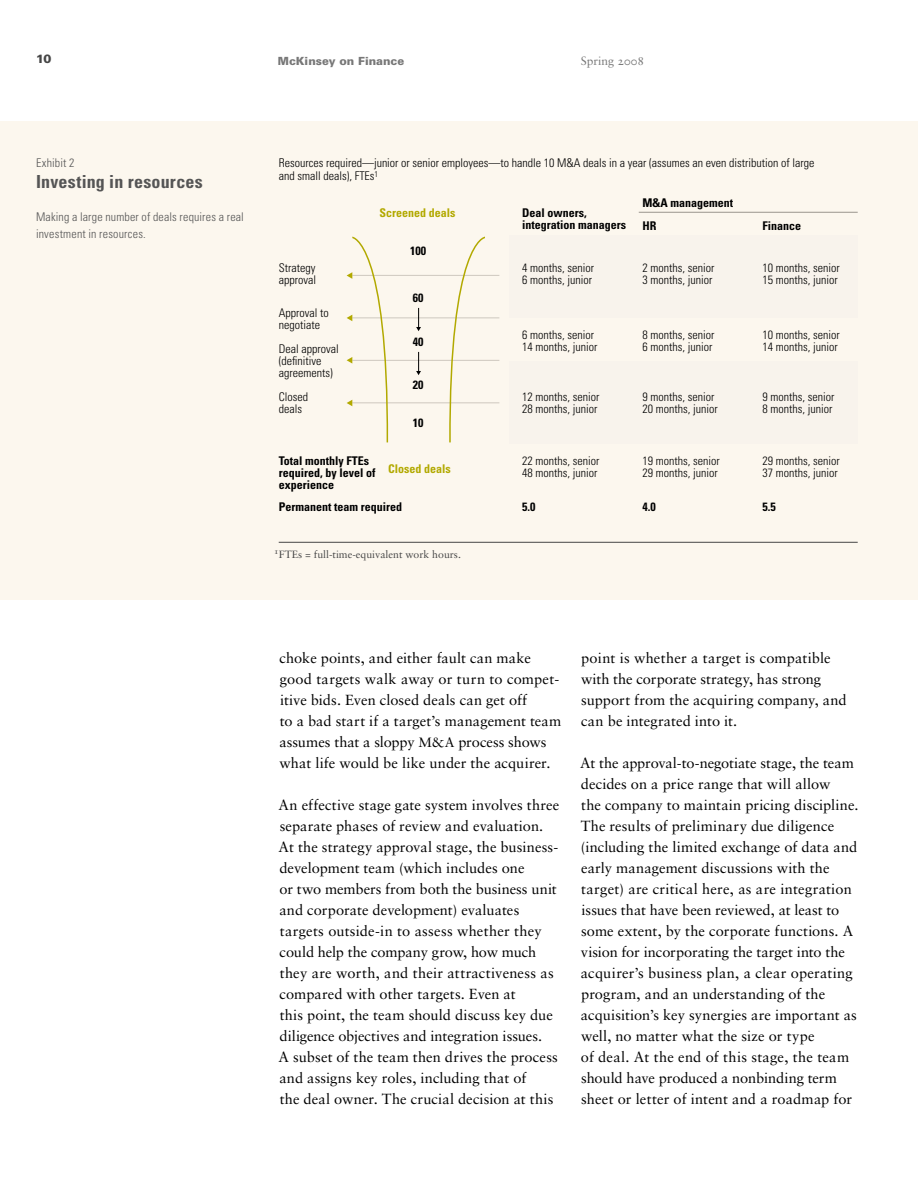
<style>
.page{position:relative;width:918px;height:1188px;background:#fff}
.page>*{position:absolute;margin:0;border:0;box-sizing:border-box;transform-origin:0 0}
.t1{font:700 condensed 18px "Univers LT Std";letter-spacing:.015em;color:#555}
.t2{font:14.7px/21px "Sabon LT Std";letter-spacing:.005em;color:#000}
.t3{font:300 condensed 12px/12px "Univers LT Std";color:#000}
.t4{font:700 condensed 12px/12px "Univers LT Std";color:#000}
.t5{font:300 condensed 12px/16.5px "Univers LT Std";letter-spacing:.015em;color:#555}
.t6{font:700 condensed 12px "Univers LT Std";color:#b2a900}
.t7{font:12px "Sabon LT Std";color:#777}
.t8{font:900 12px "Univers LT Std";color:#464646}
.t9{font:900 11.25px "Univers LT Std";color:#777}
.t10{font:10.5px "Sabon LT Std";color:#464646}
.s1{font-size:13.5px}
</style>
<div class="page">
<div style="left:0;top:122px;width:918px;height:478px;background:#fcf7ee"></div>
<div style="left:509px;top:235px;width:349px;height:83px;background:#f8f3ec"></div>
<div style="left:509px;top:361px;width:349px;height:83px;background:#f8f3ec"></div>
<hr style="left:639px;top:212px;width:219px;height:1px;background:#9a958e">
<hr style="left:352px;top:275px;width:147px;height:1px;background:#cec8bf">
<hr style="left:352px;top:318px;width:147px;height:1px;background:#cec8bf">
<hr style="left:352px;top:403px;width:147px;height:1px;background:#cec8bf">
<hr style="left:352px;top:360px;width:147px;height:1px;background:#cec8bf">
<svg style="left:416px;top:308px;width:5px;height:23px"></svg>
<svg style="left:416px;top:352px;width:5px;height:23px"></svg>
<svg style="left:448px;top:236px;width:38px;height:207px"></svg>
<hr style="left:279px;top:542px;width:579px;height:1px;background:#464646">
<svg style="left:347px;top:236px;width:42px;height:207px"></svg>
<p class="t8" style="left:36px;top:51px;width:17px">10</p>
<p class="t9" style="left:278px;top:54px;width:128px">McKinsey on Finance</p>
<p class="t7" style="left:581px;top:53px;width:65px">Spring 2008</p>
<p class="t5" style="left:36px;top:155px;width:40px">Exhibit 2</p>
<p class="t1" style="left:36px;top:171px;width:168px">Investing in resources</p>
<p class="t5" style="left:36px;top:209px;width:209px">Making a large number of deals requires a real investment in resources.</p>
<p class="t3" style="left:279px;top:156px;width:537px;line-height:13.5px">Resources required—junior or senior employees—to handle 10 M&amp;A deals in a year (assumes an even distribution of large and small deals), FTEs<sup>1</sup></p>
<p class="t4" style="left:643px;top:197px;width:92px">M&amp;A management</p>
<p class="t4" style="left:522px;top:207px;width:105px">Deal owners, integration managers</p>
<p class="t6" style="left:379px;top:206px;width:77px">Screened deals</p>
<p class="t4" style="left:643px;top:219px;width:16px">HR</p>
<p class="t4" style="left:762px;top:219px;width:40px">Finance</p>
<p class="t3" style="left:279px;top:262px;width:39px">Strategy approval</p>
<p class="t3" style="left:279px;top:306px;width:51px">Approval to negotiate</p>
<p class="t3" style="left:279px;top:343px;width:61px">Deal approval (definitive agreements)</p>
<p class="t3" style="left:279px;top:391px;width:31px">Closed deals</p>
<p class="t4" style="left:410px;top:245px;width:17px">100</p>
<p class="t4" style="left:413px;top:291px;width:12px">60</p>
<p class="t4" style="left:413px;top:335px;width:12px">40</p>
<p class="t4" style="left:413px;top:379px;width:12px">20</p>
<p class="t4" style="left:413px;top:417px;width:12px">10</p>
<p class="t4" style="left:279px;top:455px;width:98px">Total monthly FTEs required, by level of experience</p>
<p class="t4" style="left:279px;top:501px;width:125px">Permanent team required</p>
<p class="t6" style="left:388px;top:461px;width:64px">Closed deals</p>
<p class="t10" style="left:274px;top:548px;width:188px"><sup>1</sup>FTEs = full-time-equivalent work hours.</p>
<p class="t3" style="left:522px;top:262px;width:73px">4 months, senior<br>6 months, junior</p>
<p class="t3" style="left:643px;top:262px;width:73px">2 months, senior<br>3 months, junior</p>
<p class="t3" style="left:762px;top:262px;width:79px">10 months, senior<br>15 months, junior</p>
<p class="t3" style="left:522px;top:328px;width:77px">6 months, senior<br>14 months, junior</p>
<p class="t3" style="left:522px;top:391px;width:79px">12 months, senior<br>28 months, junior</p>
<p class="t3" style="left:643px;top:328px;width:73px">8 months, senior<br>6 months, junior</p>
<p class="t3" style="left:643px;top:391px;width:77px">9 months, senior<br>20 months, junior</p>
<p class="t3" style="left:762px;top:328px;width:79px">10 months, senior<br>14 months, junior</p>
<p class="t3" style="left:762px;top:391px;width:73px">9 months, senior<br>8 months, junior</p>
<p class="t3" style="left:522px;top:455px;width:79px">22 months, senior<br>48 months, junior</p>
<p class="t3" style="left:643px;top:455px;width:79px">19 months, senior<br>29 months, junior</p>
<p class="t3" style="left:762px;top:455px;width:79px">29 months, senior<br>37 months, junior</p>
<p class="t4" style="left:522px;top:501px;width:15px">5.0</p>
<p class="t4" style="left:643px;top:501px;width:15px">4.0</p>
<p class="t4" style="left:762px;top:501px;width:15px">5.5</p>
<p class="t2" style="left:279px;top:647px;width:284px">choke points, and either fault can make good targets walk away or turn to compet&shy;itive bids. Even closed deals can get off<br>to a bad start if a target’s management team assumes that a sloppy <span class="s1">M&amp;A</span> process shows what life would be like under the acquirer.</p>
<p class="t2" style="left:279px;top:794px;width:282px">An effective stage gate system involves three separate phases of review and evaluation.<br>At the strategy approval stage, the business&shy;development team (which includes one<br>or two members from both the business unit and corporate development) evaluates targets outside-in to assess whether they could help the company grow, how much they are worth, and their attractiveness as compared with other targets. Even at<br>this point, the team should discuss key due diligence objectives and integration issues.<br>A subset of the team then drives the process and assigns key roles, including that of<br>the deal owner. The crucial decision at this</p>
<p class="t2" style="left:581px;top:647px;width:267px">point is whether a target is compatible with the corporate strategy, has strong support from the acquiring company, and can be integrated into it.</p>
<p class="t2" style="left:580px;top:752px;width:280px">At the approval-to-negotiate stage, the team decides on a price range that will allow<br>the company to maintain pricing discipline.<br>The results of preliminary due diligence (including the limited exchange of data and early management discussions with the target) are critical here, as are integration issues that have been reviewed, at least to some extent, by the corporate functions. A vision for incorporating the target into the acquirer’s business plan, a clear operating program, and an understanding of the acquisition’s key synergies are important as well, no matter what the size or type<br>of deal. At the end of this stage, the team should have produced a nonbinding term sheet or letter of intent and a roadmap for</p>
</div>
